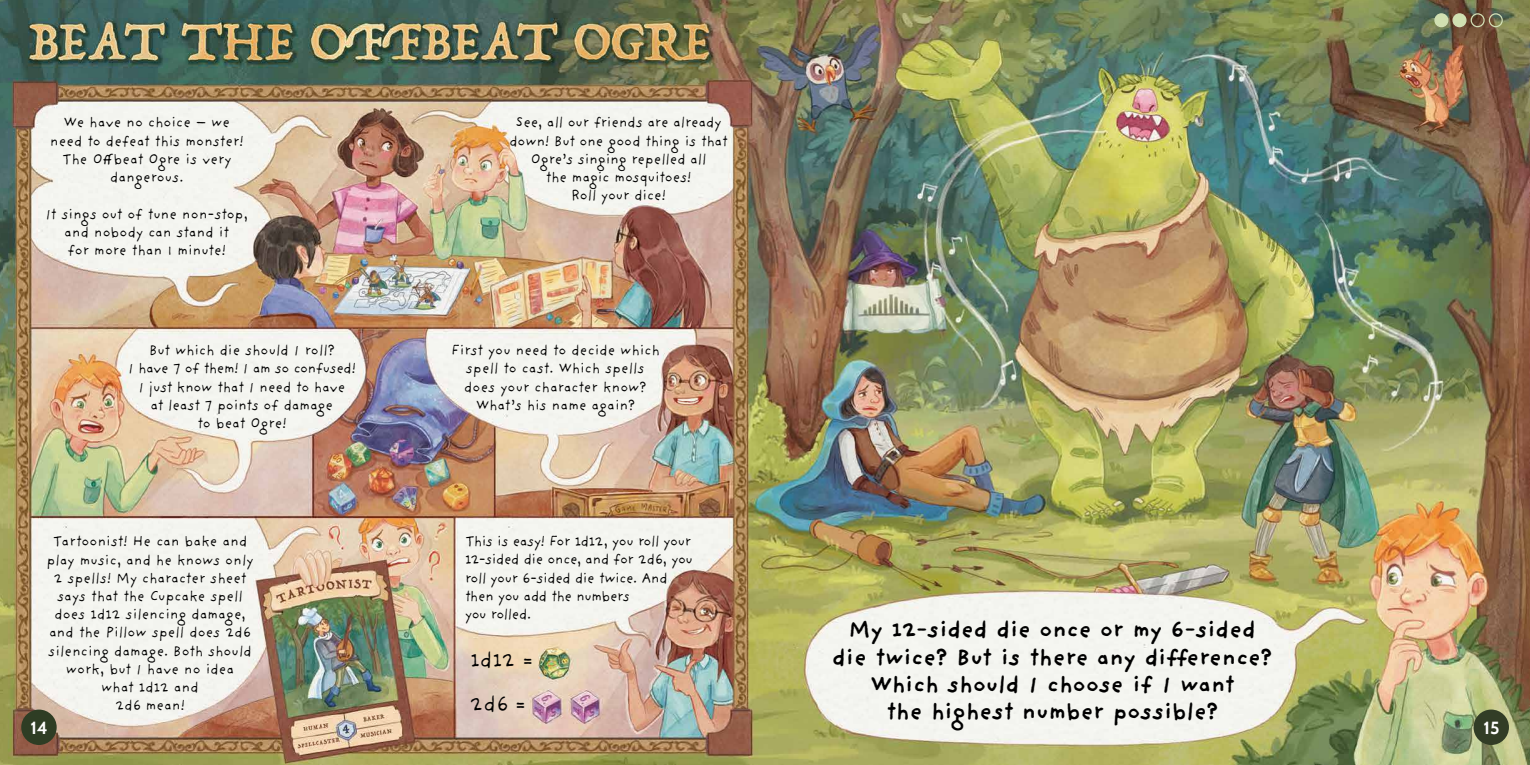
<style>
.page{position:relative;width:1530px;height:765px;background:#fff}
.page>*{position:absolute;margin:0;border:0;box-sizing:border-box;transform-origin:0 0}
.t1{font:700 23.75px/27.2px "Providence Sans Pro";letter-spacing:-.01em;color:#000;text-align:center}
.t2{font:22.5px/43.2px "Providence Sans Pro";color:#000}
.t3{font:700 17.5px "Cabin";color:#fff}
.t4{font:15px/18.2px "Providence Sans Pro";letter-spacing:-.025em;color:#000;text-align:center}
.t5{font:15px/18.2px "Providence Sans Pro";letter-spacing:-.055em;color:#000}
.s1{font-family:"Providence Pro"}
</style>
<div class="page">
<img style="left:0;top:0;width:1530px;height:765px">
<div style="left:21px;top:710px;width:36px;height:35px;background:#2e3d24;border-radius:50%"></div>
<div style="left:1474px;top:710px;width:35px;height:35px;background:#323d26;border-radius:50%"></div>
<div style="left:1435px;top:14px;width:13px;height:13px;background:#d1e0b1;border-radius:50%"></div>
<div style="left:1434px;top:13px;width:14px;height:14px;border:1px solid #d3e0b6;border-radius:50%"></div>
<div style="left:1453px;top:14px;width:13px;height:13px;background:#d1e0b1;border-radius:50%"></div>
<div style="left:1453px;top:13px;width:14px;height:14px;border:1px solid #d3e0b6;border-radius:50%"></div>
<div style="left:1471px;top:13px;width:14px;height:14px;border:1px solid #d3e0b6;border-radius:50%"></div>
<div style="left:1489px;top:13px;width:14px;height:14px;border:1px solid #d3e0b6;border-radius:50%"></div>
<p class="t4" style="left:50px;top:113px;width:195px">We have no choice – we need to defeat this monster!<br>The Offbeat Ogre is very dangerous.</p>
<p class="t4" style="left:45px;top:204px;width:205px">It sings out of tune non-stop, and nobody can stand it<br>for more than 1 minute!</p>
<p class="t4" style="left:509px;top:113px;width:220px">See, all our friends are already down! But one good thing is that<br>Ogre’s singing repelled all<br>the magic mosquitoes!<br>Roll your dice!</p>
<p class="t4" style="left:128px;top:341px;width:229px">But which die should I roll?<br>I have 7 of them! I am so confused!<br>I just know that I need to have<br>at least 7 points of damage<br>to beat Ogre!</p>
<p class="t4" style="left:451px;top:341px;width:211px">First you need to decide which spell to cast. Which spells does your character know?<br>What’s his name again?</p>
<p class="t4" style="left:46px;top:532px;width:209px">Tartoonist! He can bake and play music, and he knows only<br>2 spells! My character sheet says that the Cupcake spell does <span class="s1">1</span>d<span class="s1">1</span>2 silencing damage, and the Pillow spell does 2d6 silencing damage. Both should work, but I have no idea<br>what <span class="s1">1</span>d<span class="s1">1</span>2 and<br>2d6 mean!</p>
<p class="t5" style="left:465px;top:532px;width:230px">This is easy! For <span class="s1">1</span>d<span class="s1">1</span>2, you roll your<br><span class="s1">1</span>2-sided die once, and for 2d6, you roll your 6-sided die twice. And then you add the numbers<br>you rolled.</p>
<h1 class="t1" style="left:832px;top:616px;width:442px">My <span class="s1">1</span>2-sided die once or my 6-sided die twice? But is there any difference?<br>Which should I choose if I want<br>the highest number possible?</h1>
<h2 class="t2" style="left:470px;top:638px;width:65px"><span class="s1">1</span>d<span class="s1">1</span>2 =<br>2d6 =</h2>
<p class="t3" style="left:31px;top:714px;width:19px">14</p>
<p class="t3" style="left:1484px;top:714px;width:17px">15</p>
</div>
